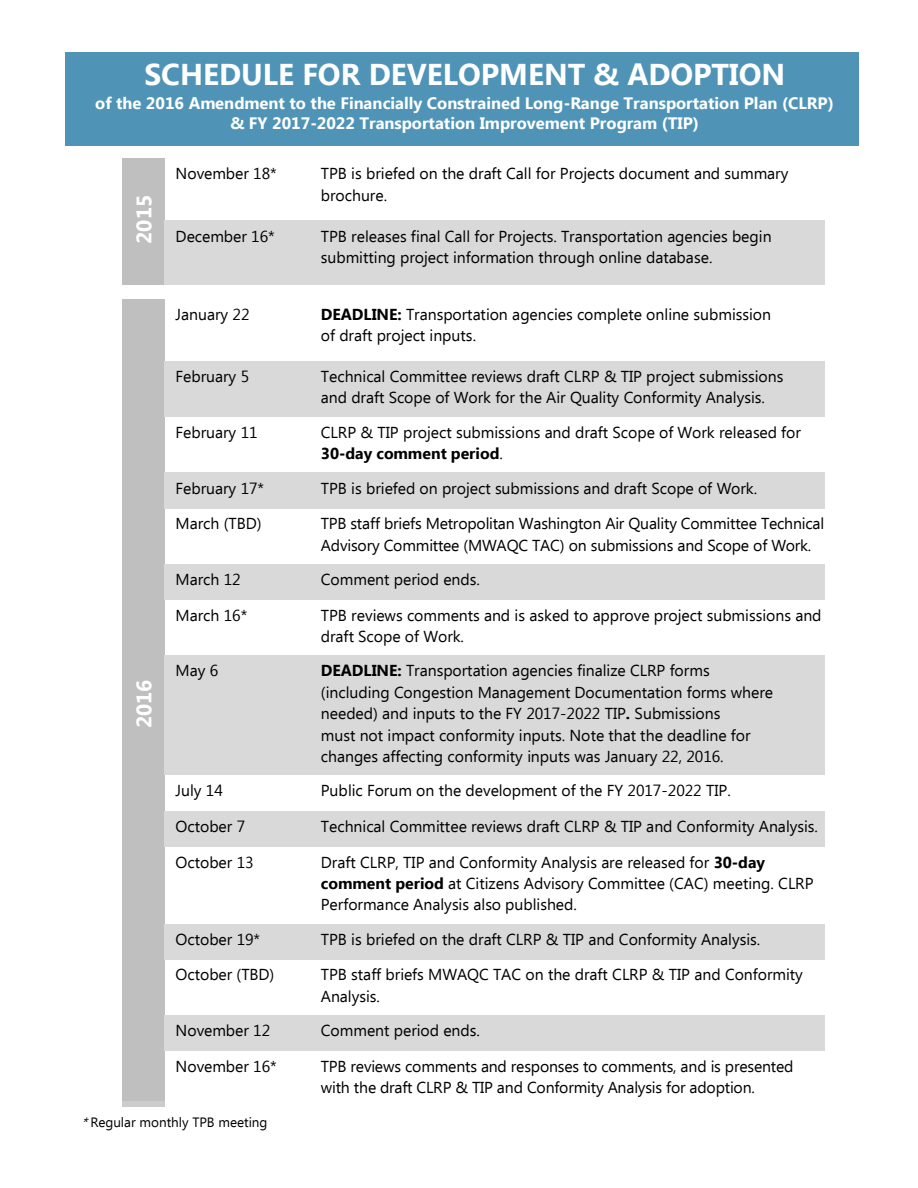
<style>
.page{position:relative;width:918px;height:1188px;background:#fff}
.page>*{position:absolute;margin:0;border:0;box-sizing:border-box;transform-origin:0 0}
.t1{font:700 30px "Ebrima";color:#fff}
.t2{font:700 21px "Ebrima";color:#fff}
.t3{font:700 16.5px/19px "Ebrima";color:#fff;text-align:center}
.t4{font:15.9px/21.5px "Ebrima";letter-spacing:-.005em;color:#000}
.t5{font:13.5px "Ebrima";color:#000}
.s1{font-weight:700}
.s2{font-style:italic}
</style>
<div class="page">
<div style="left:122px;top:164px;width:43px;height:110px;background:#bfbfbf"></div>
<div style="left:122px;top:158px;width:43px;height:8px;background:#bfbfbf"></div>
<div style="left:165px;top:228px;width:156px;height:57px;background:#d9d9d9"></div>
<div style="left:321px;top:228px;width:504px;height:57px;background:#d9d9d9"></div>
<div style="left:165px;top:221px;width:156px;height:7px;background:#d9d9d9"></div>
<div style="left:321px;top:221px;width:504px;height:7px;background:#d9d9d9"></div>
<div style="left:122px;top:273px;width:43px;height:12px;background:#bfbfbf"></div>
<div style="left:122px;top:299px;width:43px;height:807px;background:#bfbfbf"></div>
<div style="left:165px;top:363px;width:156px;height:54px;background:#d9d9d9"></div>
<div style="left:321px;top:369px;width:504px;height:21px;background:#d9d9d9"></div>
<div style="left:321px;top:390px;width:504px;height:21px;background:#d9d9d9"></div>
<div style="left:165px;top:361px;width:156px;height:8px;background:#d9d9d9"></div>
<div style="left:321px;top:361px;width:504px;height:8px;background:#d9d9d9"></div>
<div style="left:321px;top:411px;width:504px;height:6px;background:#d9d9d9"></div>
<div style="left:165px;top:475px;width:156px;height:33px;background:#d9d9d9"></div>
<div style="left:321px;top:475px;width:504px;height:33px;background:#d9d9d9"></div>
<div style="left:165px;top:473px;width:156px;height:7px;background:#d9d9d9"></div>
<div style="left:321px;top:473px;width:504px;height:7px;background:#d9d9d9"></div>
<div style="left:165px;top:566px;width:156px;height:34px;background:#d9d9d9"></div>
<div style="left:321px;top:566px;width:504px;height:34px;background:#d9d9d9"></div>
<div style="left:165px;top:564px;width:156px;height:8px;background:#d9d9d9"></div>
<div style="left:321px;top:564px;width:504px;height:8px;background:#d9d9d9"></div>
<div style="left:165px;top:657px;width:156px;height:118px;background:#d9d9d9"></div>
<div style="left:321px;top:663px;width:504px;height:21px;background:#d9d9d9"></div>
<div style="left:321px;top:684px;width:504px;height:22px;background:#d9d9d9"></div>
<div style="left:321px;top:706px;width:504px;height:21px;background:#d9d9d9"></div>
<div style="left:321px;top:727px;width:504px;height:22px;background:#d9d9d9"></div>
<div style="left:321px;top:749px;width:504px;height:21px;background:#d9d9d9"></div>
<div style="left:165px;top:655px;width:156px;height:8px;background:#d9d9d9"></div>
<div style="left:321px;top:655px;width:504px;height:8px;background:#d9d9d9"></div>
<div style="left:321px;top:770px;width:504px;height:5px;background:#d9d9d9"></div>
<div style="left:165px;top:813px;width:156px;height:33px;background:#d9d9d9"></div>
<div style="left:321px;top:813px;width:504px;height:33px;background:#d9d9d9"></div>
<div style="left:165px;top:811px;width:156px;height:7px;background:#d9d9d9"></div>
<div style="left:321px;top:811px;width:504px;height:7px;background:#d9d9d9"></div>
<div style="left:165px;top:926px;width:156px;height:33px;background:#d9d9d9"></div>
<div style="left:321px;top:926px;width:504px;height:33px;background:#d9d9d9"></div>
<div style="left:165px;top:924px;width:156px;height:7px;background:#d9d9d9"></div>
<div style="left:321px;top:924px;width:504px;height:7px;background:#d9d9d9"></div>
<div style="left:165px;top:1017px;width:156px;height:34px;background:#d9d9d9"></div>
<div style="left:321px;top:1017px;width:504px;height:34px;background:#d9d9d9"></div>
<div style="left:165px;top:1015px;width:156px;height:8px;background:#d9d9d9"></div>
<div style="left:321px;top:1015px;width:504px;height:8px;background:#d9d9d9"></div>
<div style="left:122px;top:1101px;width:43px;height:5px;background:#ccc"></div>
<div style="left:65px;top:53px;width:794px;height:93px;background:#4f94b6"></div>
<h1 class="t1" style="left:144px;top:54px;width:642px">SCHEDULE FOR DEVELOPMENT &amp; ADOPTION</h1>
<h1 class="t3" style="left:95px;top:94px;width:740px">of the 2016 Amendment to the Financially Constrained Long-Range Transportation Plan (CLRP) &amp; FY 2017-2022 Transportation Improvement Program (TIP)</h1>
<p class="t2" style="left:130px;top:244px;width:50px;rotate:-90deg">2015</p>
<p class="t4" style="left:176px;top:162px;width:103px">November 18*</p>
<p class="t4" style="left:321px;top:162px;width:469px">TPB is briefed on the draft Call for Projects document and summary brochure.</p>
<p class="t4" style="left:176px;top:224px;width:101px">December 16*</p>
<p class="t4" style="left:321px;top:224px;width:452px">TPB releases final Call for Projects. Transportation agencies begin submitting project information through online database.</p>
<p class="t4" style="left:176px;top:302px;width:76px">January 22</p>
<p class="t4" style="left:321px;top:302px;width:452px"><span class="s1">DEADLINE:</span> Transportation agencies complete online submission of draft project inputs.</p>
<p class="t4" style="left:176px;top:365px;width:75px">February 5</p>
<p class="t4" style="left:321px;top:365px;width:464px">Technical Committee reviews draft CLRP &amp; TIP project submissions and draft Scope of Work for the Air Quality Conformity Analysis.</p>
<p class="t4" style="left:176px;top:420px;width:84px">February 11</p>
<p class="t4" style="left:321px;top:420px;width:482px">CLRP &amp; TIP project submissions and draft Scope of Work released for<br><span class="s1">30-day comment period</span>.</p>
<p class="t4" style="left:176px;top:476px;width:90px">February 17*</p>
<p class="t4" style="left:321px;top:476px;width:438px">TPB is briefed on project submissions and draft Scope of Work.</p>
<p class="t4" style="left:176px;top:512px;width:88px">March (TBD)</p>
<p class="t4" style="left:321px;top:512px;width:505px">TPB staff briefs Metropolitan Washington Air Quality Committee Technical<br>Advisory Committee (MWAQC TAC) on submissions and Scope of Work.</p>
<p class="t4" style="left:176px;top:567px;width:67px">March 12</p>
<p class="t4" style="left:321px;top:567px;width:161px">Comment period ends.</p>
<p class="t4" style="left:176px;top:603px;width:73px">March 16*</p>
<p class="t4" style="left:321px;top:603px;width:502px">TPB reviews comments and is asked to approve project submissions and draft Scope of Work.</p>
<p class="t4" style="left:176px;top:659px;width:44px">May 6</p>
<p class="t4" style="left:321px;top:659px;width:454px"><span class="s1">DEADLINE:</span> Transportation agencies finalize CLRP forms (including Congestion Management Documentation forms where needed) and inputs to the FY 2017-2022 TIP<span class="s1">.</span> Submissions<br>must not impact conformity inputs. Note that the deadline for changes affecting conformity inputs was January 22, 2016.</p>
<p class="t4" style="left:176px;top:779px;width:49px">July 14</p>
<p class="t4" style="left:321px;top:779px;width:411px">Public Forum on the development of the FY 2017-2022 TIP.</p>
<p class="t4" style="left:176px;top:814px;width:71px">October 7</p>
<p class="t4" style="left:321px;top:814px;width:499px">Technical Committee reviews draft CLRP &amp; TIP and Conformity Analysis.</p>
<p class="t4" style="left:176px;top:850px;width:80px">October 13</p>
<p class="t4" style="left:321px;top:850px;width:494px">Draft CLRP, TIP and Conformity Analysis are released for <span class="s1">30-day comment period</span> at Citizens Advisory Committee (CAC) meeting. CLRP<br>Performance Analysis also published.</p>
<p class="t4" style="left:176px;top:927px;width:86px">October 19*</p>
<p class="t4" style="left:321px;top:927px;width:441px">TPB is briefed on the draft CLRP &amp; TIP and Conformity Analysis.</p>
<p class="t4" style="left:176px;top:963px;width:100px">October (TBD)</p>
<p class="t4" style="left:321px;top:963px;width:483px">TPB staff briefs MWAQC TAC on the draft CLRP &amp; TIP and Conformity<br>Analysis.</p>
<p class="t4" style="left:176px;top:1019px;width:96px">November 12</p>
<p class="t4" style="left:321px;top:1019px;width:161px">Comment period ends.</p>
<p class="t4" style="left:176px;top:1054px;width:103px">November 16*</p>
<p class="t4" style="left:321px;top:1054px;width:474px">TPB reviews comments and responses to comments, and is presented with the draft CLRP &amp; TIP and Conformity Analysis for adoption.</p>
<p class="t5" style="left:81px;top:1112px;width:188px"><span class="s2">*</span>Regular monthly TPB meeting</p>
<p class="t2" style="left:131px;top:728px;width:50px;rotate:-90deg">2016</p>
</div>
